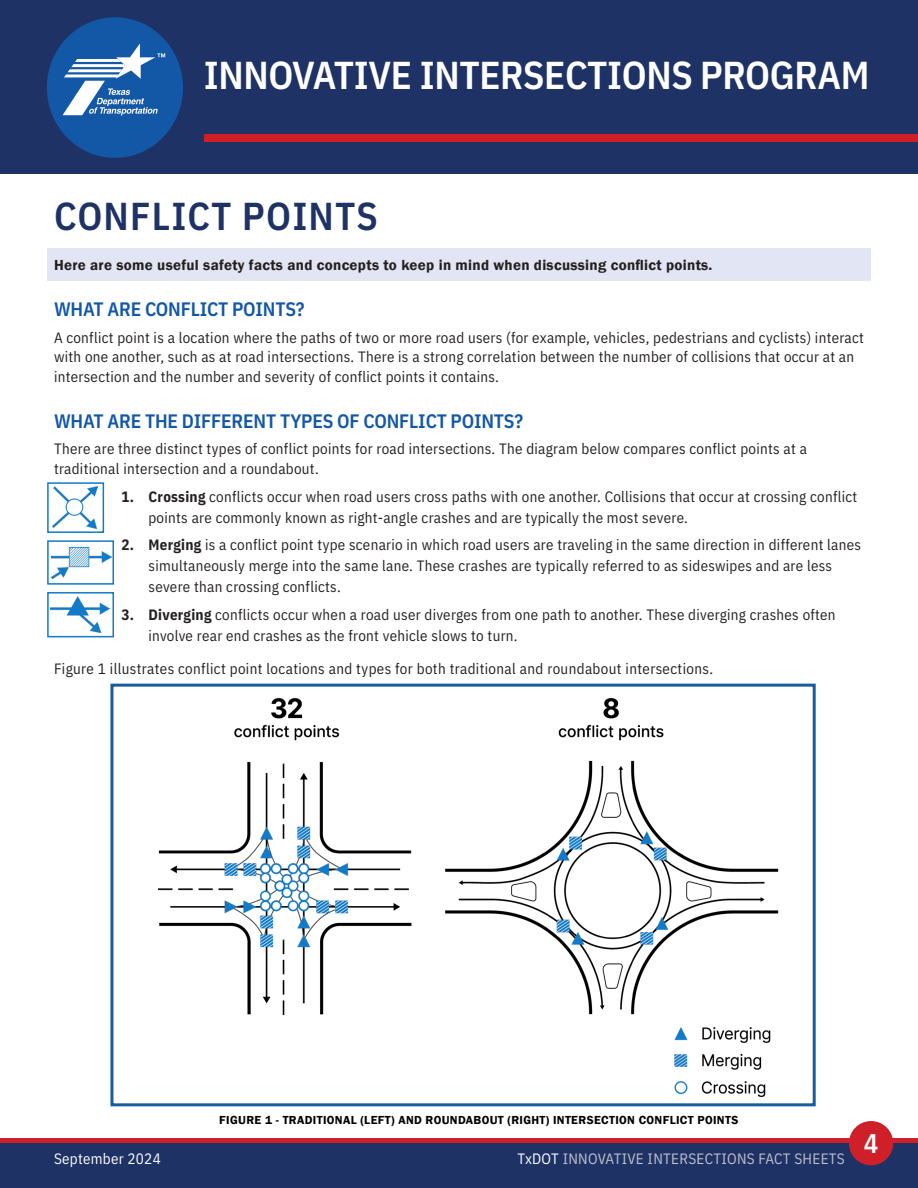
<style>
.page{position:relative;width:918px;height:1188px;background:#fff}
.page>*{position:absolute;margin:0;border:0;box-sizing:border-box;transform-origin:0 0}
.t1{font:600 39px "IBM Plex Sans Cond";letter-spacing:-.01em;color:#fff}
.Page_Header{font:600 39px "IBM Plex Sans Cond";letter-spacing:.03em;color:#1e3265}
.t2{font:600 27px "IBM Plex Sans Cond";color:#fff}
.Header_2{font:600 19.5px "IBM Plex Sans Cond";letter-spacing:-.01em;color:#1357a7}
.BodyText{font:15px/21px "IBM Plex Sans Cond";letter-spacing:.02em;color:#231f20}
.shade_text{font:600 15px "Franklin Gothic";letter-spacing:.02em;color:#231f20}
.t3{font:15px "IBM Plex Sans Cond";letter-spacing:.02em;color:#c1c0cd}
.t4{font:15px "IBM Plex Sans Cond";letter-spacing:.02em;color:#fff}
.Source{font:600 12px "Franklin Gothic";letter-spacing:.03em;color:#000}
.s1{font-weight:700}
.s2{color:#fff}
</style>
<div class="page">
<div style="left:0;top:0;width:918px;height:174px;background:#1e3265"></div>
<div style="left:0;top:1143px;width:918px;height:45px;background:#1e3265"></div>
<div style="left:0;top:1138px;width:918px;height:5px;background:#cf2029"></div>
<div style="left:205px;top:134px;width:713px;height:8px;background:#cf2029"></div>
<div style="left:47px;top:17px;width:136px;height:141px;background:#1357a7;border-radius:50%"></div>
<svg style="left:63px;top:43px;width:102px;height:72px"></svg>
<div style="left:47px;top:248px;width:824px;height:33px;background:#e2e5f3"></div>
<img style="left:158px;top:697px;width:621px;height:401px">
<div style="left:110px;top:684px;width:706px;height:422px;border:3px solid #175d9e"></div>
<img style="left:53px;top:487px;width:44px;height:42px">
<div style="left:47px;top:482px;width:57px;height:51px;border:2px solid #117ac9"></div>
<img style="left:51px;top:547px;width:60px;height:31px">
<div style="left:47px;top:540px;width:67px;height:45px;border:2px solid #117ac9"></div>
<img style="left:50px;top:597px;width:59px;height:36px">
<div style="left:47px;top:592px;width:67px;height:45px;border:2px solid #117ac9"></div>
<div style="left:849px;top:1121px;width:44px;height:44px;background:#cf2029;border-radius:50%"></div>
<h1 class="t1" style="left:204px;top:45px;width:667px">INNOVATIVE INTERSECTIONS PROGRAM</h1>
<p class="Page_Header" style="left:54px;top:186px;width:325px">CONFLICT POINTS</p>
<p class="shade_text" style="left:54px;top:256px;width:660px">Here are some useful safety facts and concepts to keep in mind when discussing conflict points.</p>
<p class="Header_2" style="left:54px;top:294px;width:252px">WHAT ARE CONFLICT POINTS?</p>
<p class="BodyText" style="left:54px;top:326px;width:812px;line-height:19.5px">A conflict point is a location where the paths of two or more road users (for example, vehicles, pedestrians and cyclists) interact with one another, such as at road intersections. There is a strong correlation between the number of collisions that occur at an intersection and the number and severity of conflict points it contains.</p>
<p class="Header_2" style="left:54px;top:406px;width:471px">WHAT ARE THE DIFFERENT TYPES OF CONFLICT POINTS?</p>
<p class="BodyText" style="left:54px;top:438px;width:754px;line-height:19.5px">There are three distinct types of conflict points for road intersections. The diagram below compares conflict points at a traditional intersection and a roundabout.</p>
<p class="BodyText" style="left:148px;top:484px;width:710px;text-indent:-27px"><span class="s1">1. Crossing</span> conflicts occur when road users cross paths with one another. Collisions that occur at crossing conflict points are commonly known as right-angle crashes and are typically the most severe.</p>
<p class="BodyText" style="left:148px;top:533px;width:714px;text-indent:-27px"><span class="s1">2. Merging</span> is a conflict point type scenario in which road users are traveling in the same direction in different lanes simultaneously merge into the same lane. These crashes are typically referred to as sideswipes and are less severe than crossing conflicts.</p>
<p class="BodyText" style="left:148px;top:603px;width:689px;text-indent:-27px"><span class="s1">3. Diverging</span> conflicts occur when a road user diverges from one path to another. These diverging crashes often involve rear end crashes as the front vehicle slows to turn.</p>
<p class="BodyText" style="left:54px;top:657px;width:661px">Figure 1 illustrates conflict point locations and types for both traditional and roundabout intersections.</p>
<p class="Source" style="left:219px;top:1113px;width:521px">FIGURE 1 - TRADITIONAL (LEFT) AND ROUNDABOUT (RIGHT) INTERSECTION CONFLICT POINTS</p>
<p class="t4" style="left:54px;top:1147px;width:108px">September 2024</p>
<p class="t3" style="left:518px;top:1147px;width:329px"><span class="s2">TxDOT</span> INNOVATIVE INTERSECTIONS FACT SHEETS</p>
<h2 class="t2" style="left:864px;top:1122px;width:16px">4</h2>
</div>
